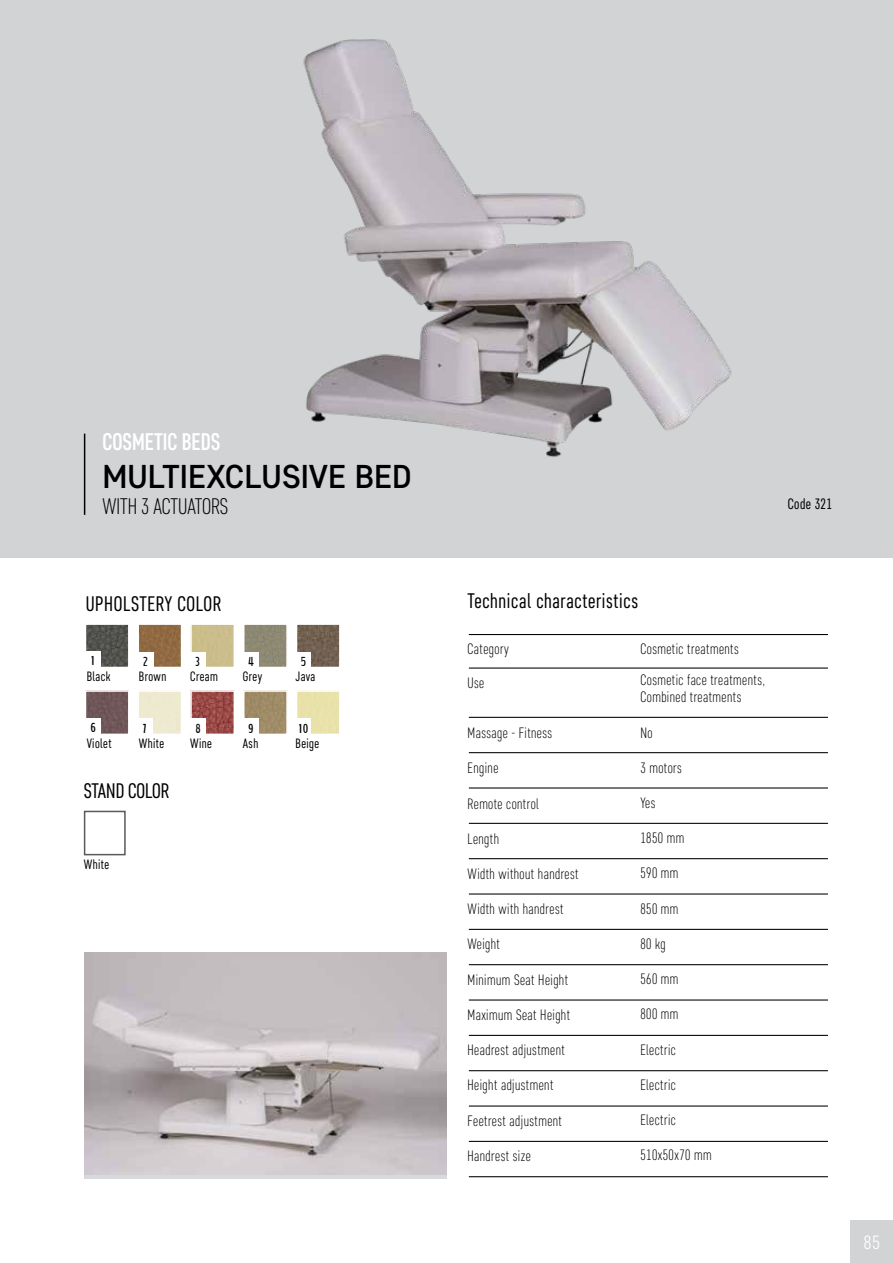
<style>
.page{position:relative;width:893px;height:1263px;background:#fff}
.page>*{position:absolute;margin:0;border:0;box-sizing:border-box;transform-origin:0 0}
.t1{font:500 33px "Core Sans D45";color:#000}
.t2{font:500 24px "Core Sans D47 Cn";color:#fff}
.t3{font:300 22.5px "Core Sans D27 Cn";color:#000}
.t4{font:21px "Core Sans D37 Cn";letter-spacing:.03em;color:#000}
.t5{font:21px "Core Sans D37 Cn";color:#000}
.t6{font:300 16.5px "Oswald";color:#fff}
.t7{font:300 15px/31.7px "Core Sans D27 Cn";letter-spacing:.03em;color:#000}
.t8{font:15px "Core Sans D37 Cn";letter-spacing:.03em;color:#000}
.t9{font:13.5px "Core Sans D37 Cn";letter-spacing:.03em;color:#000}
.t10{font:700 12.9px "Bench Nine";color:#000}
</style>
<div class="page">
<div style="left:84px;top:811px;width:42px;height:44px;border:2px solid #58595b"></div>
<img style="left:88px;top:626px;width:39px;height:39px">
<div style="left:85px;top:623px;width:45px;height:45px;border:2px solid #fff"></div>
<div style="left:86px;top:651px;width:15px;height:16px;background:#fff"></div>
<img style="left:140px;top:626px;width:39px;height:39px">
<div style="left:137px;top:623px;width:45px;height:45px;border:2px solid #fff"></div>
<div style="left:138px;top:652px;width:15px;height:15px;background:#fff"></div>
<div style="left:190px;top:623px;width:45px;height:45px;border:2px solid #fff"></div>
<div style="left:190px;top:652px;width:16px;height:15px;background:#fff"></div>
<img style="left:246px;top:626px;width:39px;height:39px">
<div style="left:243px;top:623px;width:45px;height:45px;border:2px solid #fff"></div>
<div style="left:243px;top:652px;width:15px;height:15px;background:#fff"></div>
<img style="left:299px;top:626px;width:39px;height:39px">
<div style="left:296px;top:623px;width:45px;height:45px;border:2px solid #fff"></div>
<div style="left:296px;top:652px;width:15px;height:15px;background:#fff"></div>
<img style="left:88px;top:693px;width:39px;height:39px">
<div style="left:85px;top:690px;width:45px;height:45px;border:2px solid #fff"></div>
<div style="left:85px;top:718px;width:16px;height:15px;background:#fff"></div>
<div style="left:137px;top:690px;width:45px;height:45px;border:2px solid #fff"></div>
<div style="left:138px;top:718px;width:15px;height:16px;background:#fff"></div>
<img style="left:193px;top:693px;width:39px;height:39px">
<div style="left:190px;top:690px;width:45px;height:45px;border:2px solid #fff"></div>
<div style="left:190px;top:718px;width:16px;height:16px;background:#fff"></div>
<img style="left:246px;top:693px;width:39px;height:39px">
<div style="left:243px;top:690px;width:45px;height:45px;border:2px solid #fff"></div>
<div style="left:243px;top:718px;width:15px;height:16px;background:#fff"></div>
<div style="left:296px;top:690px;width:45px;height:45px;border:2px solid #fff"></div>
<div style="left:296px;top:718px;width:15px;height:16px;background:#fff"></div>
<div style="left:0;top:0;width:893px;height:557px;background:#d1d3d4"></div>
<img style="left:303px;top:39px;width:429px;height:418px">
<img style="left:85px;top:952px;width:362px;height:222px">
<hr style="left:469px;top:667px;width:359px;height:2px;background:#000">
<hr style="left:469px;top:717px;width:359px;height:1px;background:#000">
<hr style="left:469px;top:752px;width:359px;height:1px;background:#000">
<hr style="left:469px;top:787px;width:359px;height:1px;background:#000">
<hr style="left:469px;top:823px;width:359px;height:1px;background:#000">
<hr style="left:469px;top:858px;width:359px;height:1px;background:#000">
<hr style="left:469px;top:893px;width:359px;height:1px;background:#000">
<hr style="left:469px;top:964px;width:359px;height:1px;background:#000">
<hr style="left:469px;top:999px;width:359px;height:1px;background:#000">
<hr style="left:469px;top:1035px;width:359px;height:1px;background:#000">
<hr style="left:469px;top:1070px;width:359px;height:1px;background:#000">
<hr style="left:469px;top:1105px;width:359px;height:1px;background:#000">
<hr style="left:469px;top:1141px;width:359px;height:1px;background:#000">
<hr style="left:469px;top:1176px;width:359px;height:1px;background:#000">
<hr style="left:469px;top:929px;width:359px;height:1px;background:#000">
<hr style="left:469px;top:634px;width:359px;height:1px;background:#000">
<hr style="left:84px;top:434px;width:1px;height:81px;background:#000">
<div style="left:850px;top:1220px;width:43px;height:43px;background:#d1d3d4"></div>
<h2 class="t2" style="left:102px;top:427px;width:119px">COSMETIC BEDS</h2>
<h1 class="t1" style="left:102px;top:455px;width:311px">MULTIEXCLUSIVE BED</h1>
<h3 class="t3" style="left:102px;top:493px;width:127px">WITH 3 ACTUATORS</h3>
<h3 class="t4" style="left:86px;top:590px;width:137px">UPHOLSTERY COLOR</h3>
<p class="t10" style="left:91px;top:652px;width:5px">1</p>
<p class="t9" style="left:87px;top:668px;width:25px">Black</p>
<p class="t9" style="left:139px;top:668px;width:29px">Brown</p>
<p class="t10" style="left:143px;top:653px;width:6px">2</p>
<p class="t10" style="left:195px;top:653px;width:6px">3</p>
<p class="t9" style="left:190px;top:668px;width:29px">Cream</p>
<p class="t10" style="left:248px;top:653px;width:7px">4</p>
<p class="t9" style="left:243px;top:668px;width:21px">Grey</p>
<p class="t10" style="left:301px;top:653px;width:7px">5</p>
<p class="t9" style="left:296px;top:668px;width:21px">Java</p>
<p class="t10" style="left:91px;top:719px;width:7px">6</p>
<p class="t10" style="left:143px;top:720px;width:5px">7</p>
<p class="t10" style="left:195px;top:720px;width:7px">8</p>
<p class="t10" style="left:248px;top:720px;width:7px">9</p>
<p class="t10" style="left:299px;top:720px;width:11px">10</p>
<p class="t9" style="left:87px;top:734px;width:26px">Violet</p>
<p class="t9" style="left:139px;top:734px;width:27px">White</p>
<p class="t9" style="left:190px;top:734px;width:23px">Wine</p>
<p class="t9" style="left:243px;top:734px;width:17px">Ash</p>
<p class="t9" style="left:296px;top:734px;width:25px">Beige</p>
<h3 class="t5" style="left:84px;top:778px;width:87px">STAND COLOR</h3>
<p class="t9" style="left:84px;top:856px;width:27px">White</p>
<p class="t8" style="left:788px;top:494px;width:46px">Code 321</p>
<h3 class="t4" style="left:468px;top:588px;width:172px">Technical characteristics</h3>
<p class="t7" style="left:468px;top:632px;width:43px">Category</p>
<p class="t7" style="left:468px;top:667px;width:18px">Use</p>
<p class="t7" style="left:468px;top:717px;width:86px">Massage - Fitness</p>
<p class="t7" style="left:468px;top:752px;width:32px">Engine</p>
<p class="t7" style="left:468px;top:787px;width:73px">Remote control</p>
<p class="t7" style="left:468px;top:822px;width:33px">Length</p>
<p class="t7" style="left:468px;top:858px;width:113px">Width without handrest</p>
<p class="t7" style="left:468px;top:893px;width:97px">Width with handrest</p>
<p class="t7" style="left:468px;top:928px;width:34px">Weight</p>
<p class="t7" style="left:468px;top:963px;width:102px">Minimum Seat Height</p>
<p class="t7" style="left:468px;top:999px;width:104px">Maximum Seat Height</p>
<p class="t7" style="left:468px;top:1034px;width:99px">Headrest adjustment</p>
<p class="t7" style="left:468px;top:1069px;width:87px">Height adjustment</p>
<p class="t7" style="left:468px;top:1104px;width:96px">Feetrest adjustment</p>
<p class="t7" style="left:468px;top:1139px;width:65px">Handrest size</p>
<p class="t7" style="left:640px;top:632px;width:126px">Cosmetic treatments<br>Cosmetic face treatments,</p>
<p class="t7" style="left:640px;top:681px;width:102px">Combined treatments</p>
<p class="t7" style="left:640px;top:716px;width:14px">No</p>
<p class="t7" style="left:640px;top:751px;width:43px">3 motors</p>
<p class="t7" style="left:640px;top:787px;width:16px">Yes</p>
<p class="t7" style="left:640px;top:822px;width:45px">1850 mm</p>
<p class="t7" style="left:640px;top:857px;width:40px">590 mm</p>
<p class="t7" style="left:640px;top:892px;width:40px">850 mm</p>
<p class="t7" style="left:640px;top:928px;width:27px">80 kg</p>
<p class="t7" style="left:640px;top:963px;width:40px">560 mm</p>
<p class="t7" style="left:640px;top:998px;width:40px">800 mm</p>
<p class="t7" style="left:640px;top:1033px;width:37px">Electric</p>
<p class="t7" style="left:640px;top:1069px;width:37px">Electric</p>
<p class="t7" style="left:640px;top:1104px;width:37px">Electric</p>
<p class="t7" style="left:640px;top:1139px;width:73px">510x50x70 mm</p>
<p class="t6" style="left:863px;top:1227px;width:18px">85</p>
</div>
